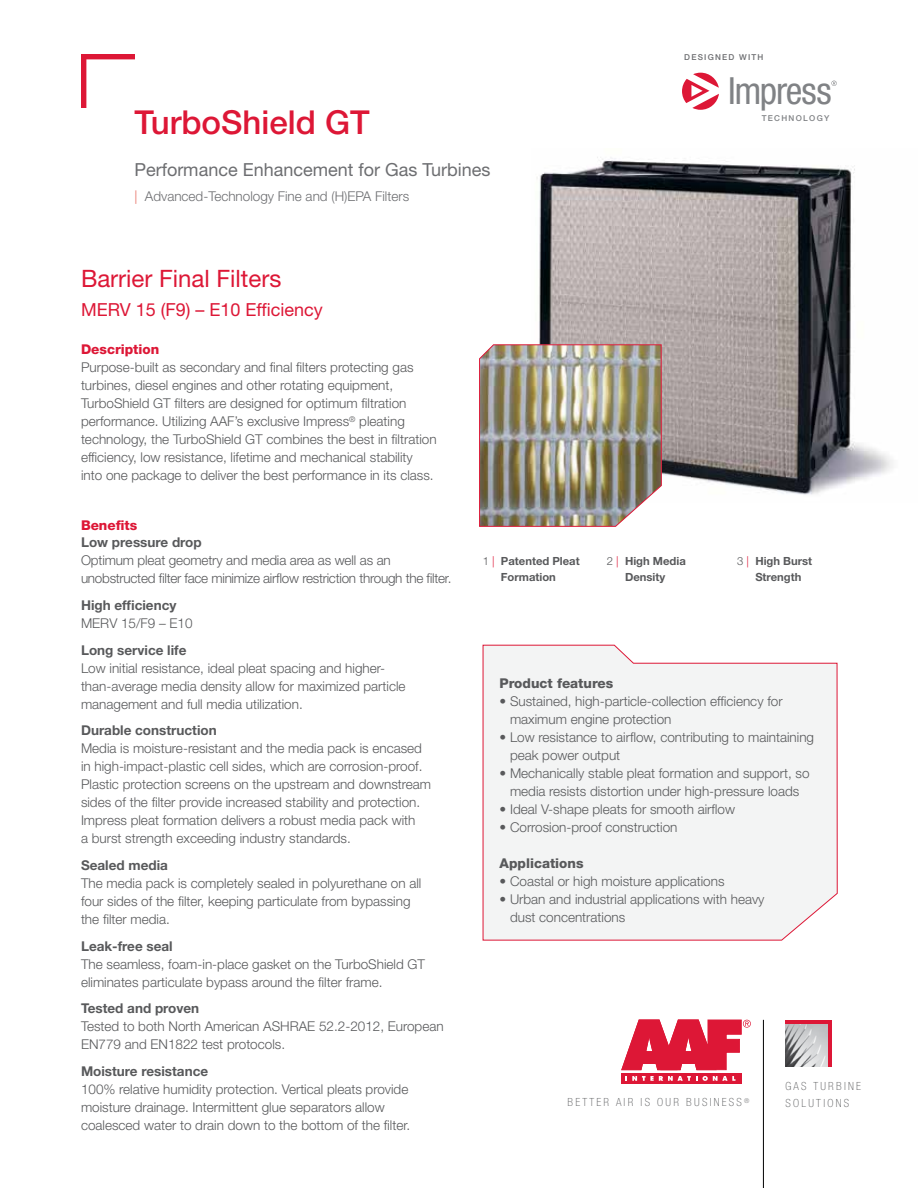
<style>
.page{position:relative;width:918px;height:1188px;background:#fff}
.page>*{position:absolute;margin:0;border:0;box-sizing:border-box;transform-origin:0 0}
.t1{font:condensed 37.5px "Helvetica Neue LT Std";letter-spacing:-.03em;color:#808285}
.t2{font:500 33px "Helvetica Neue LT Std";color:#dd1736}
.t3{font:24px "Helvetica Neue LT Std";color:#dd1736}
.t4{font:18px "Helvetica Neue LT Std";color:#6d6e71}
.t5{font:18px "Helvetica Neue LT Std";color:#dd1736}
.t6{font:300 13.5px/18px "Helvetica Neue LT Std";color:#58595b}
.t7{font:700 13.5px "Helvetica Neue LT Std";color:#58595b}
.t8{font:300 13.5px/18px "Helvetica Neue LT Std";letter-spacing:-.02em;color:#58595b}
.t9{font:300 13.5px "Helvetica Neue LT Std";color:#6d6e71}
.t10{font:800 13.5px "Helvetica Neue LT Std";color:#58595b}
.t11{font:800 13.5px "Helvetica Neue LT Std";color:#dd1736}
.t12{font:700 11.25px/15.8px "Helvetica Neue LT Std";color:#58595b;text-align:center}
.t13{font:100 condensed 11.25px/16.5px "Helvetica Neue LT Std";letter-spacing:.2em;color:#58595b}
.t14{font:500 8.1px "Helvetica Neue LT Std";letter-spacing:.15em;color:#6d6e71}
.t15{font:500 8.1px "Helvetica Neue LT Std";letter-spacing:.16em;color:#808285}
.s1{color:#e66b60}
.s2{font-weight:300}
.s3{font-weight:300;color:#dd1736}
</style>
<div class="page">
<img style="left:536px;top:157px;width:357px;height:338px">
<img style="left:479px;top:344px;width:183px;height:183px">
<svg style="left:81px;top:54px;width:54px;height:54px"></svg>
<div style="left:483px;top:645px;width:355px;height:296px;background:#f3f4f4"></div>
<svg style="left:831px;top:81px;width:6px;height:5px"></svg>
<svg style="left:682px;top:73px;width:37px;height:37px"></svg>
<svg style="left:621px;top:1020px;width:130px;height:50px"></svg>
<div style="left:621px;top:1073px;width:121px;height:10px;background:#dd1736"></div>
<svg style="left:625px;top:1076px;width:72px;height:5px"></svg>
<svg style="left:703px;top:1076px;width:33px;height:5px"></svg>
<hr style="left:763px;top:1020px;width:1px;height:168px;background:#000">
<div style="left:785px;top:1020px;width:47px;height:46px;background:#dd1736"></div>
<img style="left:785px;top:1024px;width:42px;height:42px">
<h2 class="t2" style="left:134px;top:102px;width:237px">TURBOSHIELD GT</h2>
<h3 class="t4" style="left:134px;top:159px;width:358px">Performance Enhancement for Gas Turbines</h3>
<p class="t9" style="left:134px;top:188px;width:276px"><span class="s1">|</span> Advanced-Technology Fine and (H)EPA Filters</p>
<p class="t14" style="left:684px;top:52px;width:81px">DESIGNED WITH</p>
<h1 class="t1" style="left:728px;top:69px;width:105px">Impress</h1>
<p class="t15" style="left:762px;top:113px;width:69px">TECHNOLOGY</p>
<h3 class="t3" style="left:81px;top:264px;width:202px">Barrier Final Filters</h3>
<h3 class="t5" style="left:81px;top:299px;width:243px">MERV 15 (F9) – E10 Efficiency</h3>
<p class="t11" style="left:81px;top:341px;width:80px">Description</p>
<p class="t6" style="left:81px;top:358px;width:357px">Purpose-built as secondary and final filters protecting gas turbines, diesel engines and other rotating equipment, TurboShield GT filters are designed for optimum filtration performance. Utilizing AAF’s exclusive Impress<sup>®</sup> pleating technology, the TurboShield GT combines the best in filtration efficiency, low resistance, lifetime and mechanical stability into one package to deliver the best performance in its class.</p>
<p class="t11" style="left:81px;top:517px;width:58px">Benefits</p>
<p class="t7" style="left:81px;top:534px;width:122px">Low pressure drop</p>
<p class="t8" style="left:81px;top:551px;width:372px">Optimum pleat geometry and media area as well as an unobstructed filter face minimize airflow restriction through the filter.</p>
<p class="t7" style="left:81px;top:597px;width:97px">High efficiency</p>
<p class="t6" style="left:81px;top:614px;width:113px">MERV 15/F9 – E10</p>
<p class="t7" style="left:81px;top:642px;width:107px">Long service life</p>
<p class="t6" style="left:81px;top:659px;width:326px">Low initial resistance, ideal pleat spacing and higher&shy;than-average media density allow for maximized particle management and full media utilization.</p>
<p class="t7" style="left:81px;top:722px;width:137px">Durable construction</p>
<p class="t6" style="left:81px;top:739px;width:352px">Media is moisture-resistant and the media pack is encased in high-impact-plastic cell sides, which are corrosion-proof.<br>Plastic protection screens on the upstream and downstream sides of the filter provide increased stability and protection.<br>Impress pleat formation delivers a robust media pack with<br>a burst strength exceeding industry standards.</p>
<p class="t7" style="left:81px;top:857px;width:88px">Sealed media</p>
<p class="t6" style="left:81px;top:874px;width:342px">The media pack is completely sealed in polyurethane on all four sides of the filter, keeping particulate from bypassing the filter media.</p>
<p class="t7" style="left:81px;top:937px;width:93px">Leak-free seal</p>
<p class="t6" style="left:81px;top:955px;width:346px">The seamless, foam-in-place gasket on the TurboShield GT eliminates particulate bypass around the filter frame.</p>
<p class="t7" style="left:81px;top:1000px;width:120px">Tested and proven</p>
<p class="t6" style="left:81px;top:1017px;width:364px">Tested to both North American ASHRAE 52.2-2012, European<br>EN779 and EN1822 test protocols.</p>
<p class="t7" style="left:81px;top:1063px;width:129px">Moisture resistance</p>
<p class="t6" style="left:81px;top:1080px;width:331px">100% relative humidity protection. Vertical pleats provide moisture drainage. Intermittent glue separators allow coalesced water to drain down to the bottom of the filter.</p>
<p class="t12" style="left:483px;top:553px;width:98px"><span class="s2">1</span> <span class="s3">|</span> Patented Pleat<br>Formation</p>
<p class="t12" style="left:607px;top:553px;width:80px"><span class="s2">2</span> <span class="s3">|</span> High Media<br>Density</p>
<p class="t12" style="left:755px;top:553px;width:58px;text-align:left;text-indent:-18px"><span class="s2">3</span> <span class="s3">|</span> High Burst<br>Strength</p>
<p class="t10" style="left:500px;top:675px;width:115px">Product features</p>
<p class="t6" style="left:510px;top:692px;width:274px;text-indent:-11px">• Sustained, high-particle-collection efficiency for maximum engine protection</p>
<p class="t6" style="left:510px;top:728px;width:306px;text-indent:-11px">• Low resistance to airflow, contributing to maintaining peak power output</p>
<p class="t6" style="left:500px;top:764px;width:312px;text-align:center">• Mechanically stable pleat formation and support, so media resists distortion under high-pressure loads</p>
<p class="t6" style="left:500px;top:800px;width:237px">• Ideal V-shape pleats for smooth airflow</p>
<p class="t6" style="left:500px;top:818px;width:180px">• Corrosion-proof construction</p>
<p class="t10" style="left:500px;top:855px;width:86px">Applications</p>
<p class="t6" style="left:500px;top:872px;width:227px">• Coastal or high moisture applications</p>
<p class="t6" style="left:510px;top:890px;width:256px;text-indent:-11px">• Urban and industrial applications with heavy dust concentrations</p>
<p class="t13" style="left:568px;top:1094px;width:183px">BETTER AIR IS OUR BUSINESS <sup>®</sup></p>
<p class="t13" style="left:785px;top:1078px;width:77px">GAS TURBINE<br>SOLUTIONS</p>
</div>
